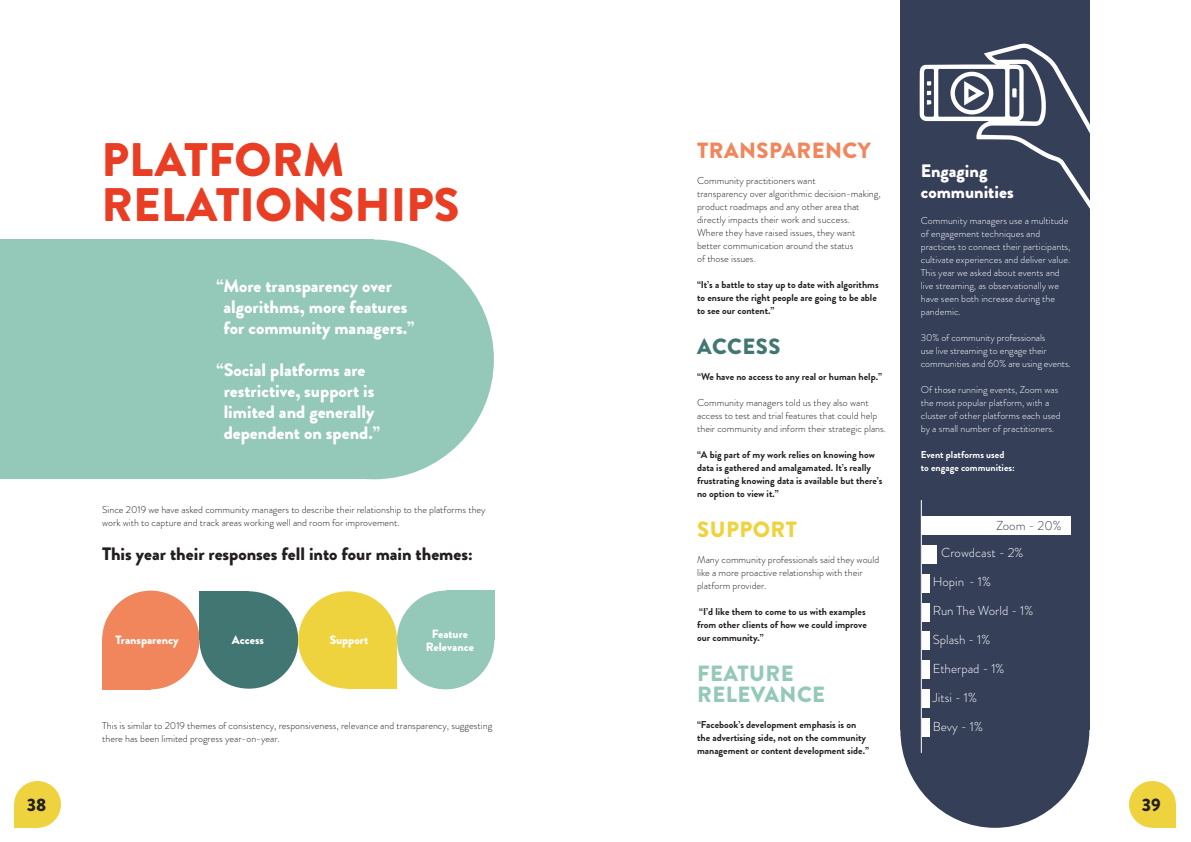
<style>
.page{position:relative;width:1191px;height:842px;background:#fff}
.page>*{position:absolute;margin:0;border:0;box-sizing:border-box;transform-origin:0 0}
.t1{font:900 47px/45px "Brandon Grotesque";color:#e93e24}
.t2{font:900 22px/21px "Brandon Grotesque";letter-spacing:.02em;color:#94c8b9}
.t3{font:900 22px "Brandon Grotesque";letter-spacing:.02em;color:#f1865c}
.t4{font:900 22px "Brandon Grotesque";letter-spacing:.02em;color:#eed33f}
.t5{font:900 22px "Brandon Grotesque";letter-spacing:.02em;color:#417673}
.t6{font:900 18px/21px "Brandon Grotesque";color:#fff}
.t7{font:900 18px "Brandon Grotesque";color:#231f20}
.t8{font:300 13px "Brandon Grotesque";color:#fff}
.t9{font:300 13px "Brandon Grotesque";color:#353f58}
.t10{font:900 12px/13px "Brandon Grotesque";color:#fff;text-align:center}
.t11{font:300 10px/13px "Brandon Grotesque";color:#231f20}
.t12{font:700 10px/13px "Brandon Grotesque";color:#231f20}
.t13{font:300 10px/13px "Brandon Grotesque";color:#fff}
.t14{font:700 10px/13px "Brandon Grotesque";color:#fff}
</style>
<div class="page">
<div style="left:14px;top:781px;width:47px;height:47px;background:#eed33f;border-radius:50%"></div>
<div style="left:14px;top:804px;width:24px;height:24px;background:#eed33f"></div>
<div style="left:1129px;top:781px;width:46px;height:47px;background:#eed33f;border-radius:50%"></div>
<div style="left:1152px;top:804px;width:23px;height:24px;background:#eed33f"></div>
<div style="left:0;top:240px;width:374px;height:239px;background:#94c8b9"></div>
<div style="left:254px;top:240px;width:240px;height:239px;background:#94c8b9;border-radius:50%"></div>
<div style="left:900px;top:0;width:189px;height:730px;background:#353f58"></div>
<div style="left:900px;top:632px;width:189px;height:196px;background:#353f58;border-radius:50%"></div>
<div style="left:921px;top:516px;width:149px;height:18px;background:#fff"></div>
<div style="left:921px;top:545px;width:15px;height:18px;background:#fff"></div>
<div style="left:921px;top:574px;width:8px;height:18px;background:#fff"></div>
<div style="left:921px;top:631px;width:8px;height:19px;background:#fff"></div>
<div style="left:921px;top:689px;width:8px;height:19px;background:#fff"></div>
<div style="left:921px;top:603px;width:8px;height:18px;background:#fff"></div>
<div style="left:921px;top:660px;width:8px;height:19px;background:#fff"></div>
<div style="left:921px;top:718px;width:8px;height:19px;background:#fff"></div>
<hr style="left:920px;top:500px;width:1px;height:253px;background:#fff">
<div style="left:102px;top:591px;width:97px;height:98px;background:#f1865c;border-radius:50%"></div>
<div style="left:102px;top:640px;width:49px;height:49px;background:#f1865c"></div>
<div style="left:199px;top:591px;width:99px;height:98px;background:#417673;border-radius:50%"></div>
<div style="left:199px;top:591px;width:50px;height:49px;background:#417673"></div>
<div style="left:298px;top:591px;width:99px;height:98px;background:#eed33f;border-radius:50%"></div>
<div style="left:348px;top:640px;width:49px;height:49px;background:#eed33f"></div>
<div style="left:397px;top:591px;width:97px;height:98px;background:#94c8b9;border-radius:50%"></div>
<div style="left:446px;top:591px;width:48px;height:49px;background:#94c8b9"></div>
<svg style="left:919px;top:43px;width:171px;height:173px"></svg>
<p class="t1" style="left:102px;top:137px;width:359px">PLATFORM<br>RELATIONSHIPS</p>
<p class="t6" style="left:223px;top:276px;width:192px;text-indent:-7px">“More transparency over algorithms, more features for community managers.”</p>
<p class="t6" style="left:224px;top:360px;width:158px;text-indent:-7px">“Social platforms are restrictive, support is limited and generally dependent on spend.”</p>
<p class="t11" style="left:102px;top:503px;width:385px">Since 2019 we have asked community managers to describe their relationship to the platforms they work with to capture and track areas working well and room for improvement.</p>
<p class="t7" style="left:102px;top:541px;width:372px">This year their responses fell into four main themes:</p>
<p class="t10" style="left:115px;top:633px;width:65px">Transparency</p>
<p class="t10" style="left:232px;top:633px;width:34px">Access</p>
<p class="t10" style="left:330px;top:633px;width:40px">Support</p>
<p class="t10" style="left:426px;top:627px;width:50px">Feature<br>Relevance</p>
<p class="t11" style="left:102px;top:719px;width:392px">This is similar to 2019 themes of consistency, responsiveness, relevance and transparency, suggesting there has been limited progress year-on-year.</p>
<p class="t3" style="left:697px;top:135px;width:175px">TRANSPARENCY</p>
<p class="t11" style="left:697px;top:174px;width:185px">Community practitioners want<br>transparency over algorithmic decision-making, product roadmaps and any other area that directly impacts their work and success.<br>Where they have raised issues, they want better communication around the status<br>of those issues.</p>
<p class="t12" style="left:697px;top:278px;width:183px">“It’s a battle to stay up to date with algorithms to ensure the right people are going to be able to see our content.”</p>
<p class="t5" style="left:697px;top:331px;width:85px">ACCESS</p>
<p class="t12" style="left:697px;top:370px;width:186px">“We have no access to any real or human help.”</p>
<p class="t11" style="left:697px;top:396px;width:190px">Community managers told us they also want access to test and trial features that could help their community and inform their strategic plans.</p>
<p class="t12" style="left:697px;top:448px;width:187px">“A big part of my work relies on knowing how data is gathered and amalgamated. It’s really frustrating knowing data is available but there’s no option to view it.”</p>
<p class="t4" style="left:697px;top:514px;width:101px">SUPPORT</p>
<p class="t11" style="left:697px;top:553px;width:184px">Many community professionals said they would like a more proactive relationship with their platform provider.</p>
<p class="t12" style="left:697px;top:605px;width:171px">“I’d like them to come to us with examples from other clients of how we could improve our community.”</p>
<p class="t2" style="left:697px;top:663px;width:129px">FEATURE<br>RELEVANCE</p>
<p class="t12" style="left:697px;top:718px;width:173px">“Facebook’s development emphasis is on the advertising side, not on the community management or content development side.”</p>
<p class="t6" style="left:920px;top:160px;width:94px">Engaging communities</p>
<p class="t13" style="left:920px;top:214px;width:151px">Community managers use a multitude of engagement techniques and practices to connect their participants, cultivate experiences and deliver value.<br>This year we asked about events and live streaming, as observationally we have seen both increase during the pandemic.</p>
<p class="t13" style="left:920px;top:331px;width:152px">30% of community professionals<br>use live streaming to engage their communities and 60% are using events.</p>
<p class="t13" style="left:920px;top:383px;width:141px">Of those running events, Zoom was the most popular platform, with a cluster of other platforms each used by a small number of practitioners.</p>
<p class="t14" style="left:920px;top:448px;width:95px">Event platforms used to engage communities:</p>
<p class="t9" style="left:996px;top:516px;width:67px">Zoom - 20%</p>
<p class="t8" style="left:941px;top:544px;width:84px">Crowdcast - 2%</p>
<p class="t8" style="left:932px;top:573px;width:60px">Hopin - 1%</p>
<p class="t8" style="left:932px;top:602px;width:102px">Run The World - 1%</p>
<p class="t8" style="left:932px;top:631px;width:59px">Splash - 1%</p>
<p class="t8" style="left:932px;top:660px;width:73px">Etherpad - 1%</p>
<p class="t8" style="left:932px;top:689px;width:46px">Jitsi - 1%</p>
<p class="t8" style="left:932px;top:718px;width:52px">Bevy - 1%</p>
<h3 class="t7" style="left:27px;top:792px;width:21px">38</h3>
<h3 class="t7" style="left:1141px;top:792px;width:20px">39</h3>
</div>
